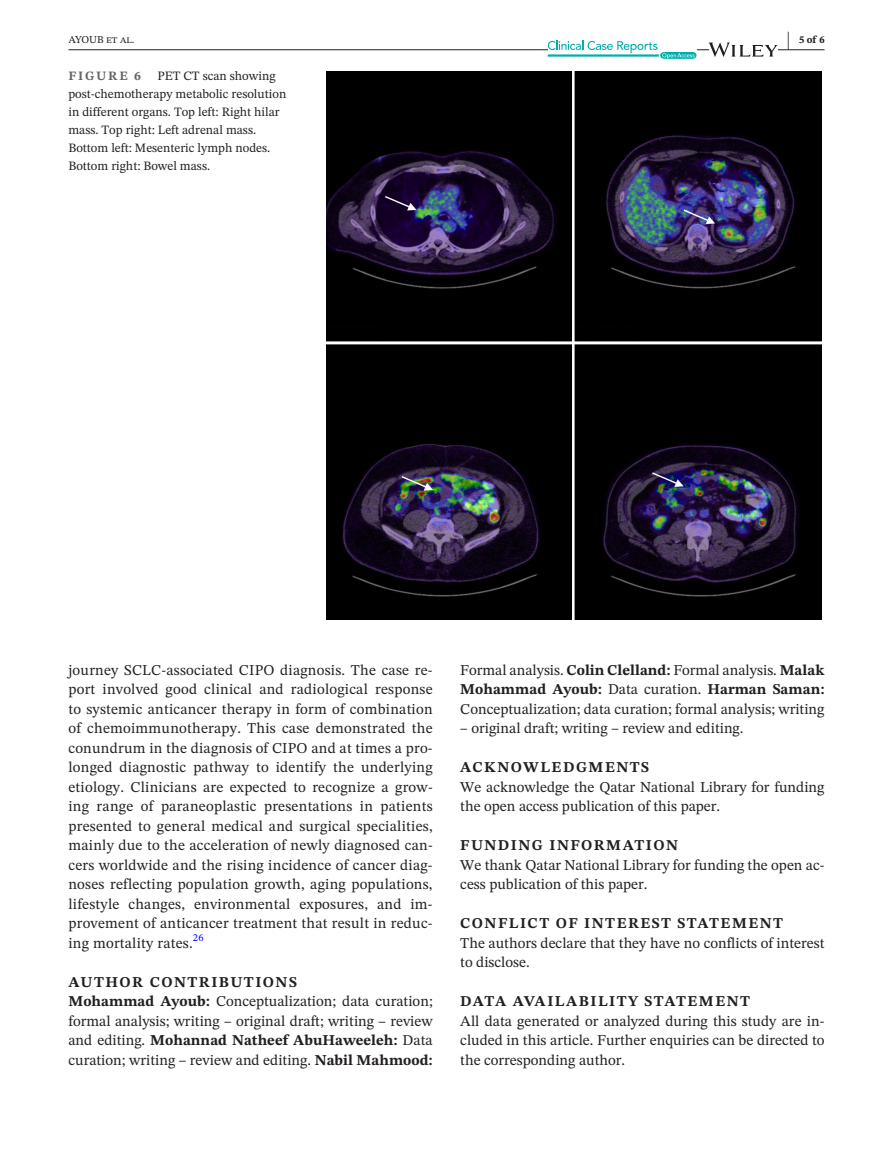
<style>
.page{position:relative;width:893px;height:1174px;background:#fff}
.page>*{position:absolute;margin:0;border:0;box-sizing:border-box;transform-origin:0 0}
.t1{font:700 21px "STIX Two Text";color:#231f20;scale:.42 1}
.t2{font:15px/19.5px "STIX Two Text";color:#231f20}
.t3{font:700 15px "STIX Two Text";letter-spacing:.1em;color:#231f20}
.t4{font:12.75px/18px "STIX Two Text";color:#231f20}
.t5{font:700 12.75px "STIX Two Text";letter-spacing:.14em;color:#636366}
.t6{font:10.5px "STIX Two Text";color:#231f20}
.t7{font:700 10.5px "STIX Two Text";color:#231f20}
.t8{font:10.5px "STIX Two Text";color:#00f}
.s1{font-weight:700}
</style>
<div class="page">
<hr style="left:68px;top:49px;width:756px;height:1px;background:#231f20">
<svg style="left:548px;top:41px;width:148px;height:18px"></svg>
<svg style="left:709px;top:43px;width:68px;height:14px"></svg>
<img style="left:326px;top:72px;width:495px;height:548px">
<h1 class="t1" style="left:787px;top:24px;width:8px">|</h1>
<p class="t6" style="left:68px;top:32px;width:67px">AYOUB et al.</p>
<p class="t7" style="left:799px;top:32px;width:27px">5 of 6</p>
<p class="t4" style="left:68px;top:66px;width:219px;text-indent:89px">PET CT scan showing post-chemotherapy metabolic resolution in different organs. Top left: Right hilar mass. Top right: Left adrenal mass.<br>Bottom left: Mesenteric lymph nodes.<br>Bottom right: Bowel mass.</p>
<p class="t5" style="left:68px;top:66px;width:74px">FIGURE 6</p>
<p class="t2" style="left:68px;top:660px;width:366px;text-align:justify">journey SCLC-associated CIPO diagnosis. The case re&shy;port involved good clinical and radiological response to systemic anticancer therapy in form of combination of chemoimmunotherapy. This case demonstrated the conundrum in the diagnosis of CIPO and at times a pro&shy;longed diagnostic pathway to identify the underlying etiology. Clinicians are expected to recognize a grow&shy;ing range of paraneoplastic presentations in patients presented to general medical and surgical specialities, mainly due to the acceleration of newly diagnosed can&shy;cers worldwide and the rising incidence of cancer diag&shy;noses reflecting population growth, aging populations, lifestyle changes, environmental exposures, and im&shy;provement of anticancer treatment that result in reduc&shy;ing mortality rates.</p>
<p class="t8" style="left:193px;top:930px;width:12px">26</p>
<p class="t2" style="left:68px;top:972px;width:366px"><span class="s1">AUTHOR CONTRIBUTIONS<br>Mohammad Ayoub:</span> Conceptualization; data curation; formal analysis; writing – original draft; writing – review and editing. <span class="s1">Mohannad Natheef AbuHaweeleh:</span> Data curation; writing – review and editing. <span class="s1">Nabil Mahmood:</span></p>
<p class="t2" style="left:460px;top:660px;width:366px;text-align:justify">Formal analysis. <span class="s1">Colin Clelland:</span> Formal analysis. <span class="s1">Malak Mohammad Ayoub:</span> Data curation. <span class="s1">Harman Saman:<br></span>Conceptualization; data curation; formal analysis; writing</p>
<p class="t2" style="left:460px;top:718px;width:285px">– original draft; writing – review and editing.</p>
<p class="t3" style="left:460px;top:756px;width:190px">ACKNOWLEDGMENTS</p>
<p class="t2" style="left:460px;top:777px;width:366px">We acknowledge the Qatar National Library for funding the open access publication of this paper.</p>
<p class="t3" style="left:460px;top:834px;width:219px">FUNDING INFORMATION</p>
<p class="t2" style="left:460px;top:855px;width:366px">We thank Qatar National Library for funding the open ac&shy;cess publication of this paper.</p>
<p class="t3" style="left:460px;top:912px;width:324px">CONFLICT OF INTEREST STATEMENT</p>
<p class="t2" style="left:460px;top:933px;width:366px">The authors declare that they have no conflicts of interest to disclose.</p>
<p class="t3" style="left:460px;top:990px;width:291px">DATA AVAILABILITY STATEMENT</p>
<p class="t2" style="left:460px;top:1011px;width:366px;text-align:justify">All data generated or analyzed during this study are in&shy;cluded in this article. Further enquiries can be directed to the corresponding author.</p>
</div>
